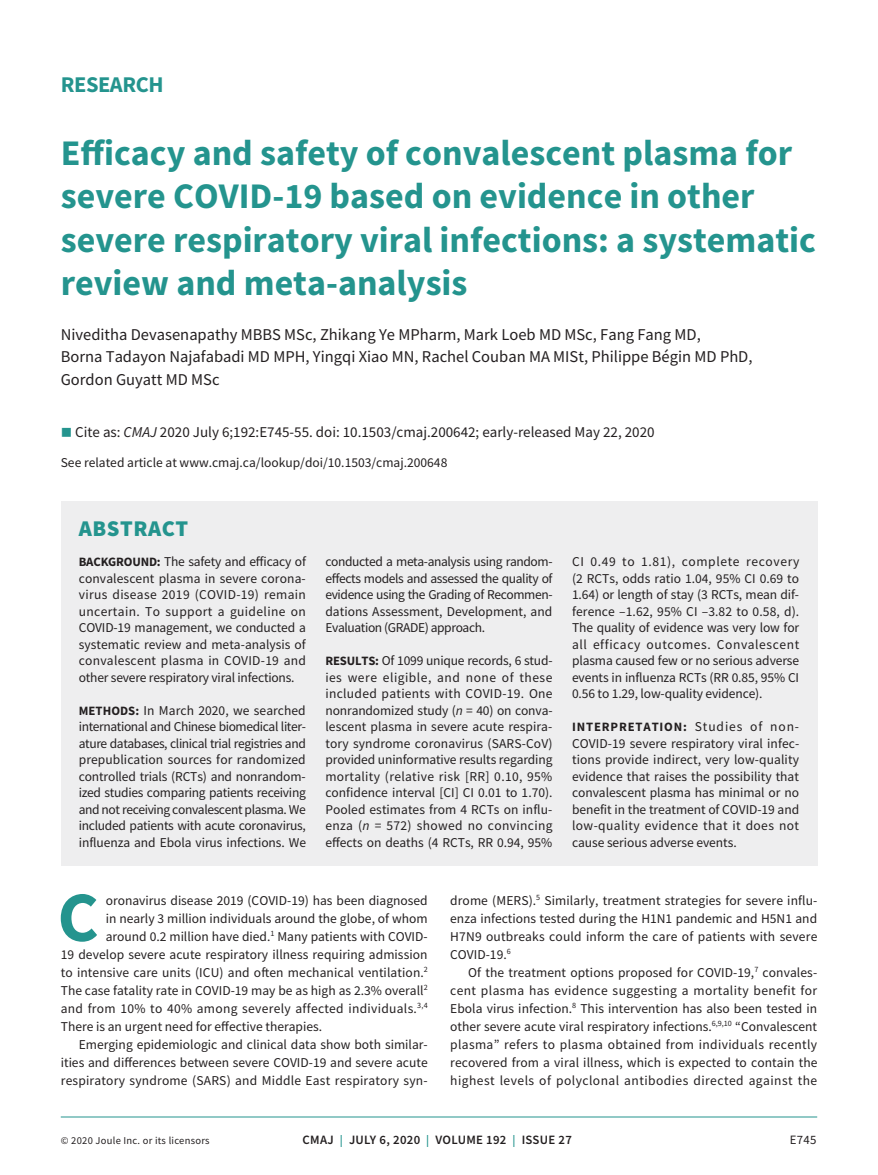
<style>
.page{position:relative;width:878px;height:1175px;background:#fff}
.page>*{position:absolute;margin:0;border:0;box-sizing:border-box;transform-origin:0 0}
.t1{font:700 70.65px "Source Sans Pro";color:#24948e}
.t2{font:700 36px/43.2px "Source Sans Pro";color:#24948e}
.t3{font:700 22.5px "Source Sans Pro";letter-spacing:-.02em;color:#24948e}
.t4{font:900 22.5px "Source Sans Pro";letter-spacing:.025em;color:#24948e}
.t5{font:16.5px/22.5px "Source Sans Pro";color:#231f20}
.t6{font:15px "Source Sans Pro";color:#231f20}
.t7{font:13.5px/16.5px "Source Sans Pro";color:#231f20;text-align:justify}
.t8{font:13.5px "Source Sans Pro";letter-spacing:.02em;color:#231f20}
.t9{font:600 12.75px "Source Sans Pro";letter-spacing:.025em;color:#231f20}
.t10{font:700 12.75px "Source Sans Pro";letter-spacing:.065em;color:#231f20}
.t11{font:12.75px "Source Sans Pro";color:#231f20}
.t12{font:10.5px "Source Sans Pro";letter-spacing:.025em;color:#231f20}
.s1{color:#24948e}
.s2{font-style:italic}
.s3{font-weight:700;font-size:12.75px}
.s4{font-weight:400;font-size:13.5px}
.s5{font-size:12px;color:#24948e}
</style>
<div class="page">
<hr style="left:61px;top:1116px;width:756px;height:1px;background:#24948e">
<div style="left:61px;top:501px;width:756px;height:364px;background:#eeeeef"></div>
<h3 class="t3" style="left:61px;top:69px;width:104px">RESEARCH</h3>
<h2 class="t2" style="left:61px;top:131px;width:756px">Efficacy and safety of convalescent plasma for severe COVID-19 based on evidence in other severe respiratory viral infections: a systematic review and meta-analysis</h2>
<p class="t5" style="left:61px;top:323px;width:693px">Niveditha Devasenapathy MBBS MSc, Zhikang Ye MPharm, Mark Loeb MD MSc, Fang Fang MD,<br>Borna Tadayon Najafabadi MD MPH, Yingqi Xiao MN, Rachel Couban MA MISt, Philippe Bégin MD PhD,<br>Gordon Guyatt MD MSc</p>
<p class="t6" style="left:61px;top:423px;width:595px"><span class="s1">■</span> Cite as: <span class="s2">CMAJ</span> 2020 July 6;192:E745-55. doi: 10.1503/cmaj.200642; early-released May 22, 2020</p>
<p class="t7" style="left:61px;top:454px;width:388px">See related article at www.cmaj.ca/lookup/doi/10.1503/cmaj.200648</p>
<h3 class="t4" style="left:79px;top:513px;width:111px">ABSTRACT</h3>
<p class="t7" style="left:79px;top:553px;width:229px"><span class="s3">BACKGROUND:</span> The safety and efficacy of convalescent plasma in severe corona&shy;virus disease 2019 (COVID-19) remain uncertain. To support a guideline on COVID-19 management, we conducted a systematic review and meta-analysis of convalescent plasma in COVID-19 and other severe respiratory viral infections.</p>
<p class="t7" style="left:79px;top:702px;width:229px"><span class="s3">METHODS:</span> In March 2020, we searched international and Chinese biomedical liter&shy;ature databases, clinical trial registries and prepublication sources for randomized controlled trials (RCTs) and nonrandom&shy;ized studies comparing patients receiving and not receiving convalescent plasma. We included patients with acute coronavirus, influenza and Ebola virus infections. We</p>
<p class="t7" style="left:325px;top:553px;width:229px">conducted a meta-analysis using random&shy;effects models and assessed the quality of evidence using the Grading of Recommen&shy;dations Assessment, Development, and Evaluation (GRADE) approach.</p>
<p class="t7" style="left:325px;top:652px;width:229px"><span class="s3">RESULTS:</span> Of 1099 unique records, 6 stud&shy;ies were eligible, and none of these included patients with COVID-19. One nonrandomized study (<span class="s2">n</span> = 40) on conva&shy;lescent plasma in severe acute respira&shy;tory syndrome coronavirus (SARS-CoV) provided uninformative results regarding mortality (relative risk [RR] 0.10, 95% confidence interval [CI] CI 0.01 to 1.70).<br>Pooled estimates from 4 RCTs on influ&shy;enza (<span class="s2">n</span> = 572) showed no convincing effects on deaths (4 RCTs, RR 0.94, 95%</p>
<p class="t7" style="left:572px;top:553px;width:229px">CI 0.49 to 1.81), complete recovery (2 RCTs, odds ratio 1.04, 95% CI 0.69 to 1.64) or length of stay (3 RCTs, mean dif&shy;ference –1.62, 95% CI –3.82 to 0.58, d).<br>The quality of evidence was very low for all efficacy outcomes. Convalescent plasma caused few or no serious adverse events in influenza RCTs (RR 0.85, 95% CI 0.56 to 1.29, low-quality evidence).</p>
<p class="t10" style="left:572px;top:718px;width:228px">INTERPRETATION: <span class="s4">Studies of non-</span></p>
<p class="t7" style="left:572px;top:735px;width:229px">COVID-19 severe respiratory viral infec&shy;tions provide indirect, very low-quality evidence that raises the possibility that convalescent plasma has minimal or no benefit in the treatment of COVID-19 and low-quality evidence that it does not cause serious adverse events.</p>
<h1 class="t1" style="left:57px;top:869px;width:43px">C</h1>
<p class="t7" style="left:106px;top:892px;width:323px">oronavirus disease 2019 (COVID-19) has been diagnosed</p>
<p class="t7" style="left:106px;top:910px;width:323px">in nearly 3 million individuals around the globe, of whom</p>
<p class="t7" style="left:106px;top:928px;width:323px">around 0.2 million have died.<sup>1</sup> Many patients with COVID-</p>
<p class="t7" style="left:61px;top:946px;width:368px">19 develop severe acute respiratory illness requiring admission</p>
<p class="t7" style="left:61px;top:964px;width:368px">to intensive care units (ICU) and often mechanical ventilation.<sup>2</sup></p>
<p class="t7" style="left:61px;top:982px;width:368px">The case fatality rate in COVID-19 may be as high as 2.3% overall<sup>2</sup></p>
<p class="t8" style="left:61px;top:999px;width:368px">and from 10% to 40% among severely affected individuals.<sup>3,4</sup></p>
<p class="t7" style="left:61px;top:1018px;width:263px">There is an urgent need for effective therapies.</p>
<p class="t7" style="left:79px;top:1036px;width:349px">Emerging epidemiologic and clinical data show both similar-</p>
<p class="t7" style="left:61px;top:1054px;width:368px">ities and differences between severe COVID-19 and severe acute</p>
<p class="t7" style="left:61px;top:1072px;width:368px">respiratory syndrome (SARS) and Middle East respiratory syn-</p>
<p class="t7" style="left:450px;top:891px;width:368px;line-height:18px">drome (MERS).<sup>5</sup> Similarly, treatment strategies for severe influ&shy;enza infections tested during the H1N1 pandemic and H5N1 and H7N9 outbreaks could inform the care of patients with severe COVID-19.<sup>6</sup></p>
<p class="t7" style="left:450px;top:963px;width:369px;line-height:18px;text-indent:18px">Of the treatment options proposed for COVID-19,<sup>7</sup> convales&shy;cent plasma has evidence suggesting a mortality benefit for Ebola virus infection.<sup>8</sup> This intervention has also been tested in other severe acute viral respiratory infections.<sup>6,9,10</sup> “Convalescent plasma” refers to plasma obtained from individuals recently recovered from a viral illness, which is expected to contain the highest levels of polyclonal antibodies directed against the</p>
<p class="t12" style="left:61px;top:1134px;width:150px">© 2020 Joule Inc. or its licensors</p>
<p class="t9" style="left:302px;top:1131px;width:271px">CMAJ <span class="s5">|</span> JULY 6, 2020 <span class="s5">|</span> VOLUME 192 <span class="s5">|</span> ISSUE 27</p>
<p class="t11" style="left:789px;top:1132px;width:28px">E745</p>
</div>
